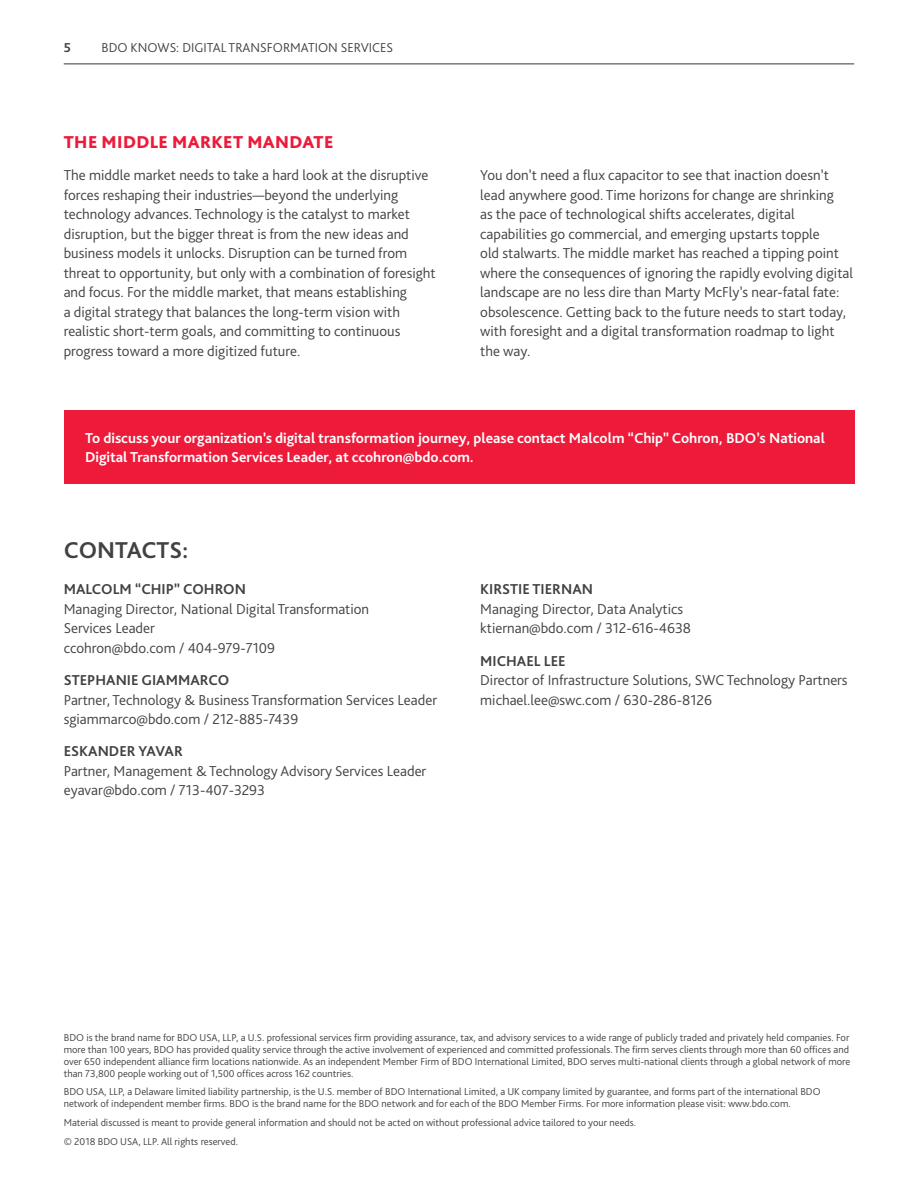
<style>
.page{position:relative;width:918px;height:1188px;background:#fff}
.page>*{position:absolute;margin:0;border:0;box-sizing:border-box;transform-origin:0 0}
.t1{font:700 24px "Bliss Pro";color:#414140}
.Body_text_-_3mm_afte{font:800 18px "Bliss Pro";letter-spacing:.02em;color:#ed1a3a}
.Body_text_-_3mm_afte-2{font:300 15px/19.5px "Bliss Pro";color:#414140}
.Body_text_-_3mm_afte-3{font:700 15px/19.5px "Bliss Pro";color:#fff}
.t2{font:300 13.5px "Bliss Pro";color:#414140}
.t3{font:700 13.5px "Bliss Pro";color:#414140}
.t4{font:300 10.5px/12px "Bliss Pro";color:#414140}
.s1{font-weight:700}
</style>
<div class="page">
<div style="left:64px;top:410px;width:790px;height:74px;background:#ed1a3a"></div>
<hr style="left:64px;top:63px;width:790px;height:1px;background:#414140">
<p class="t3" style="left:64px;top:39px;width:9px">5</p>
<p class="t2" style="left:101px;top:39px;width:293px">BDO KNOWS: DIGITAL TRANSFORMATION SERVICES</p>
<p class="Body_text_-_3mm_afte" style="left:64px;top:131px;width:271px">THE MIDDLE MARKET MANDATE</p>
<p class="Body_text_-_3mm_afte-2" style="left:64px;top:165px;width:373px">The middle market needs to take a hard look at the disruptive forces reshaping their industries—beyond the underlying technology advances. Technology is the catalyst to market disruption, but the bigger threat is from the new ideas and business models it unlocks. Disruption can be turned from threat to opportunity, but only with a combination of foresight and focus. For the middle market, that means establishing<br>a digital strategy that balances the long-term vision with realistic short-term goals, and committing to continuous progress toward a more digitized future.</p>
<p class="Body_text_-_3mm_afte-2" style="left:480px;top:165px;width:374px">You don’t need a flux capacitor to see that inaction doesn’t lead anywhere good. Time horizons for change are shrinking<br>as the pace of technological shifts accelerates, digital capabilities go commercial, and emerging upstarts topple<br>old stalwarts. The middle market has reached a tipping point where the consequences of ignoring the rapidly evolving digital landscape are no less dire than Marty McFly’s near-fatal fate: obsolescence. Getting back to the future needs to start today, with foresight and a digital transformation roadmap to light the way.</p>
<p class="Body_text_-_3mm_afte-3" style="left:85px;top:428px;width:741px">To discuss your organization’s digital transformation journey, please contact Malcolm “Chip” Cohron, BDO’s National<br>Digital Transformation Services Leader, at ccohron@bdo.com.</p>
<p class="t1" style="left:64px;top:535px;width:126px">CONTACTS:</p>
<p class="Body_text_-_3mm_afte-2" style="left:64px;top:579px;width:307px"><span class="s1">MALCOLM “CHIP” COHRON<br></span>Managing Director, National Digital Transformation<br>Services Leader<br>ccohron@bdo.com / 404-979-7109</p>
<p class="Body_text_-_3mm_afte-2" style="left:64px;top:670px;width:375px"><span class="s1">STEPHANIE GIAMMARCO<br></span>Partner, Technology &amp; Business Transformation Services Leader sgiammarco@bdo.com / 212-885-7439</p>
<p class="Body_text_-_3mm_afte-2" style="left:64px;top:741px;width:364px"><span class="s1">ESKANDER YAVAR<br></span>Partner, Management &amp; Technology Advisory Services Leader eyavar@bdo.com / 713-407-3293</p>
<p class="Body_text_-_3mm_afte-2" style="left:480px;top:579px;width:212px"><span class="s1">KIRSTIE TIERNAN<br></span>Managing Director, Data Analytics ktiernan@bdo.com / 312-616-4638</p>
<p class="Body_text_-_3mm_afte-2" style="left:480px;top:650px;width:369px"><span class="s1">MICHAEL LEE<br></span>Director of Infrastructure Solutions, SWC Technology Partners michael.lee@swc.com / 630-286-8126</p>
<p class="t4" style="left:64px;top:1031px;width:788px">BDO is the brand name for BDO USA, LLP, a U.S. professional services firm providing assurance, tax, and advisory services to a wide range of publicly traded and privately held companies. For more than 100 years, BDO has provided quality service through the active involvement of experienced and committed professionals. The firm serves clients through more than 60 offices and over 650 independent alliance firm locations nationwide. As an independent Member Firm of BDO International Limited, BDO serves multi-national clients through a global network of more than 73,800 people working out of 1,500 offices across 162 countries.</p>
<p class="t4" style="left:64px;top:1085px;width:758px">BDO USA, LLP, a Delaware limited liability partnership, is the U.S. member of BDO International Limited, a UK company limited by guarantee, and forms part of the international BDO network of independent member firms. BDO is the brand name for the BDO network and for each of the BDO Member Firms. For more information please visit: www.bdo.com.</p>
<p class="t4" style="left:64px;top:1116px;width:574px">Material discussed is meant to provide general information and should not be acted on without professional advice tailored to your needs.</p>
<p class="t4" style="left:64px;top:1135px;width:176px">© 2018 BDO USA, LLP. All rights reserved.</p>
</div>
